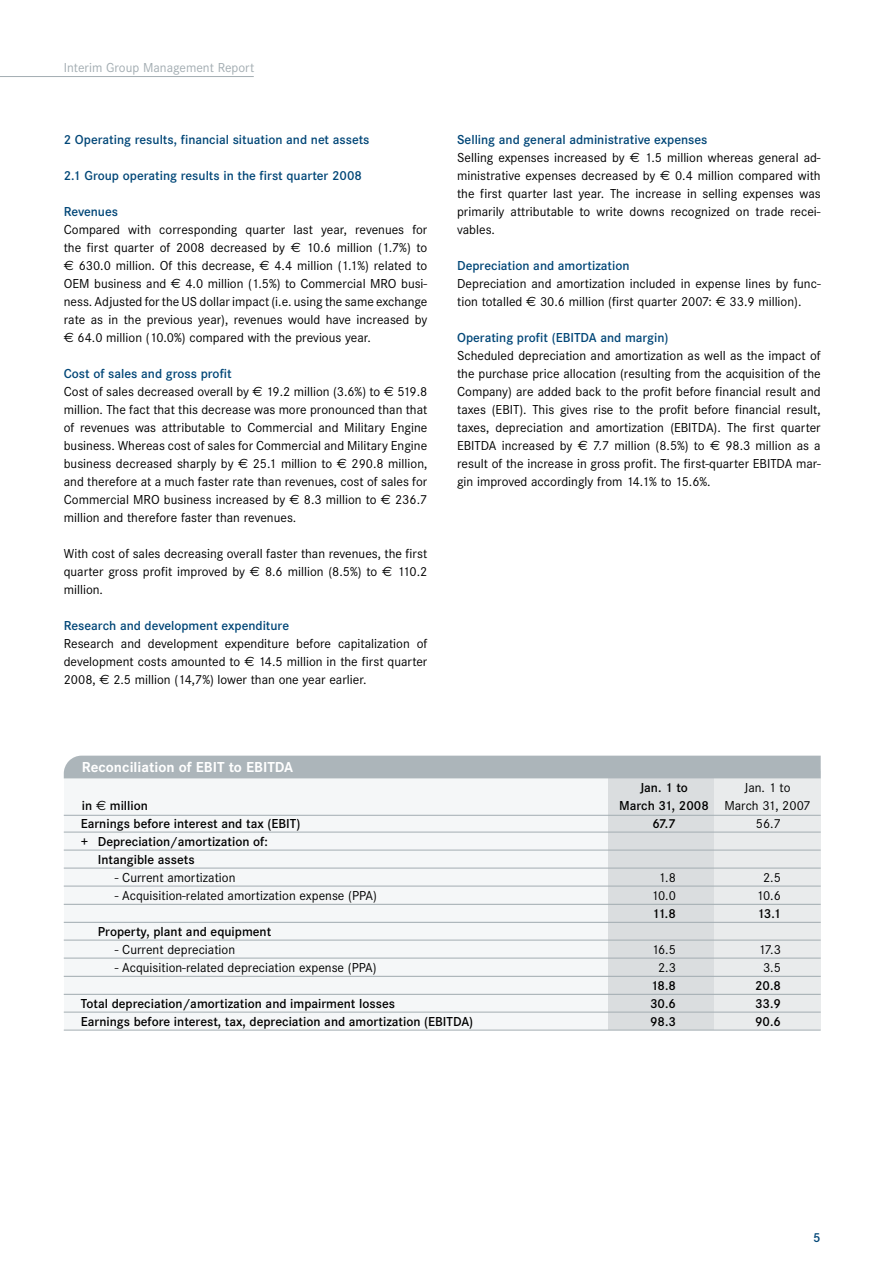
<style>
.page{position:relative;width:893px;height:1263px;background:#fff}
.page>*{position:absolute;margin:0;border:0;box-sizing:border-box;transform-origin:0 0}
.t1{font:700 15px "Corporate S";color:#fff}
.t2{font:13.5px/18px "Corporate S";color:#000;text-align:justify}
.t3{font:600 13.5px/18px "Corporate S";color:#000}
.t4{font:600 13.5px "Corporate S";color:#004677}
.t5{font:13.5px "Corporate S";color:#a3adb2}
.s1{font-family:"Euro Sans Std"}
.s2{font-weight:600;color:#004677}
.s3{font-family:"Euro Sans Std";font-weight:400}
.s4{font-weight:400}
</style>
<div class="page">
<div style="left:64px;top:769px;width:757px;height:261px;background:#f5f7f8"></div>
<div style="left:608px;top:771px;width:106px;height:259px;background:#dadddf"></div>
<div style="left:714px;top:771px;width:107px;height:259px;background:#e9ebec"></div>
<div style="left:64px;top:756px;width:757px;height:22px;background:#acb5ba"></div>
<hr style="left:64px;top:815px;width:757px;height:1px;background:#a3adb2">
<hr style="left:64px;top:832px;width:757px;height:1px;background:#a3adb2">
<hr style="left:64px;top:850px;width:757px;height:1px;background:#a3adb2">
<hr style="left:64px;top:868px;width:757px;height:1px;background:#a3adb2">
<hr style="left:64px;top:886px;width:757px;height:1px;background:#a3adb2">
<hr style="left:64px;top:904px;width:757px;height:1px;background:#a3adb2">
<hr style="left:64px;top:922px;width:757px;height:1px;background:#a3adb2">
<hr style="left:64px;top:940px;width:757px;height:1px;background:#a3adb2">
<hr style="left:64px;top:958px;width:757px;height:1px;background:#a3adb2">
<hr style="left:64px;top:976px;width:757px;height:1px;background:#a3adb2">
<hr style="left:64px;top:994px;width:757px;height:1px;background:#a3adb2">
<hr style="left:64px;top:1012px;width:757px;height:1px;background:#a3adb2">
<hr style="left:64px;top:1030px;width:757px;height:1px;background:#a3adb2">
<hr style="left:0;top:76px;width:254px;height:1px;background:#a3adb2">
<p class="t5" style="left:64px;top:60px;width:192px">Interim Group Management Report</p>
<p class="t4" style="left:64px;top:132px;width:307px">2 Operating results, financial situation and net assets</p>
<p class="t4" style="left:64px;top:168px;width:300px">2.1 Group operating results in the first quarter 2008</p>
<p class="t4" style="left:64px;top:204px;width:56px">Revenues</p>
<p class="t2" style="left:64px;top:221px;width:365px">Compared with corresponding quarter last year, revenues for the first quarter of 2008 decreased by <span class="s1">€</span> 10.6 million (1.7%) to <span class="s1">€</span> 630.0 million. Of this decrease, <span class="s1">€</span> 4.4 million (1.1%) related to OEM business and <span class="s1">€</span> 4.0 million (1.5%) to Commercial MRO busi&shy;ness. Adjusted for the US dollar impact (i.e. using the same exchange rate as in the previous year), revenues would have increased by <span class="s1">€</span> 64.0 million (10.0%) compared with the previous year.</p>
<p class="t2" style="left:64px;top:365px;width:365px;text-align:left"><span class="s2">Cost of sales and gross profit<br></span>Cost of sales decreased overall by <span class="s1">€</span> 19.2 million (3.6%) to <span class="s1">€</span> 519.8 million. The fact that this decrease was more pronounced than that of revenues was attributable to Commercial and Military Engine business. Whereas cost of sales for Commercial and Military Engine business decreased sharply by <span class="s1">€</span> 25.1 million to <span class="s1">€</span> 290.8 million, and therefore at a much faster rate than revenues, cost of sales for Commercial MRO business increased by <span class="s1">€</span> 8.3 million to <span class="s1">€</span> 236.7 million and therefore faster than revenues.</p>
<p class="t2" style="left:64px;top:545px;width:365px">With cost of sales decreasing overall faster than revenues, the first quarter gross profit improved by <span class="s1">€</span> 8.6 million (8.5%) to <span class="s1">€</span> 110.2 million.</p>
<p class="t4" style="left:64px;top:618px;width:227px">Research and development expenditure</p>
<p class="t2" style="left:64px;top:635px;width:365px">Research and development expenditure before capitalization of development costs amounted to <span class="s1">€</span> 14.5 million in the first quarter 2008, <span class="s1">€</span> 2.5 million (14,7%) lower than one year earlier.</p>
<p class="t1" style="left:82px;top:758px;width:213px">Reconciliation of EBIT to EBITDA</p>
<p class="t2" style="left:457px;top:131px;width:365px;text-align:left"><span class="s2">Selling and general administrative expenses<br></span>Selling expenses increased by <span class="s1">€</span> 1.5 million whereas general ad&shy;ministrative expenses decreased by <span class="s1">€</span> 0.4 million compared with the first quarter last year. The increase in selling expenses was primarily attributable to write downs recognized on trade recei&shy;vables.</p>
<p class="t4" style="left:457px;top:258px;width:174px">Depreciation and amortization</p>
<p class="t2" style="left:457px;top:275px;width:365px">Depreciation and amortization included in expense lines by func&shy;tion totalled <span class="s1">€</span> 30.6 million (first quarter 2007: <span class="s1">€</span> 33.9 million).</p>
<p class="t4" style="left:457px;top:330px;width:213px">Operating profit (EBITDA and margin)</p>
<p class="t2" style="left:457px;top:347px;width:365px">Scheduled depreciation and amortization as well as the impact of the purchase price allocation (resulting from the acquisition of the Company) are added back to the profit before financial result and taxes (EBIT). This gives rise to the profit before financial result, taxes, depreciation and amortization (EBITDA). The first quarter EBITDA increased by <span class="s1">€</span> 7.7 million (8.5%) to <span class="s1">€</span> 98.3 million as a result of the increase in gross profit. The first-quarter EBITDA mar&shy;gin improved accordingly from 14.1% to 15.6%.</p>
<p class="t3" style="left:640px;top:778px;width:49px">Jan. 1 to</p>
<p class="t2" style="left:744px;top:778px;width:48px">Jan. 1 to</p>
<p class="t3" style="left:82px;top:796px;width:67px">in <span class="s3">€</span> million</p>
<p class="t3" style="left:619px;top:796px;width:193px">March 31, 2008 <span class="s4">March 31, 2007</span></p>
<p class="t3" style="left:81px;top:815px;width:221px">Earnings before interest and tax (EBIT)</p>
<p class="t3" style="left:652px;top:815px;width:25px">67.7</p>
<p class="t2" style="left:756px;top:815px;width:27px">56.7</p>
<p class="t3" style="left:98px;top:833px;width:171px;text-indent:-17px">+ Depreciation/amortization of:<br>Intangible assets</p>
<p class="t2" style="left:115px;top:869px;width:122px">- Current amortization</p>
<p class="t2" style="left:659px;top:869px;width:19px">1.8</p>
<p class="t2" style="left:763px;top:869px;width:19px">2.5</p>
<p class="t2" style="left:115px;top:887px;width:264px">- Acquisition-related amortization expense (PPA)</p>
<p class="t2" style="left:651px;top:887px;width:26px">10.0</p>
<p class="t2" style="left:756px;top:887px;width:26px">10.6</p>
<p class="t3" style="left:652px;top:905px;width:25px">11.8</p>
<p class="t3" style="left:757px;top:905px;width:25px">13.1</p>
<p class="t3" style="left:98px;top:923px;width:175px">Property, plant and equipment</p>
<p class="t2" style="left:115px;top:941px;width:122px">- Current depreciation</p>
<p class="t2" style="left:652px;top:941px;width:26px">16.5</p>
<p class="t2" style="left:758px;top:941px;width:24px">17.3</p>
<p class="t2" style="left:115px;top:959px;width:263px">- Acquisition-related depreciation expense (PPA)</p>
<p class="t2" style="left:658px;top:959px;width:19px">2.3</p>
<p class="t2" style="left:763px;top:959px;width:19px">3.5</p>
<p class="t3" style="left:651px;top:977px;width:27px">18.8</p>
<p class="t3" style="left:755px;top:977px;width:27px">20.8</p>
<p class="t3" style="left:81px;top:995px;width:316px">Total depreciation/amortization and impairment losses</p>
<p class="t3" style="left:650px;top:995px;width:27px">30.6</p>
<p class="t3" style="left:755px;top:995px;width:27px">33.9</p>
<p class="t3" style="left:81px;top:1013px;width:394px">Earnings before interest, tax, depreciation and amortization (EBITDA)</p>
<p class="t3" style="left:650px;top:1013px;width:27px">98.3</p>
<p class="t3" style="left:755px;top:1013px;width:27px">90.6</p>
<p class="t4" style="left:813px;top:1230px;width:9px">5</p>
</div>
